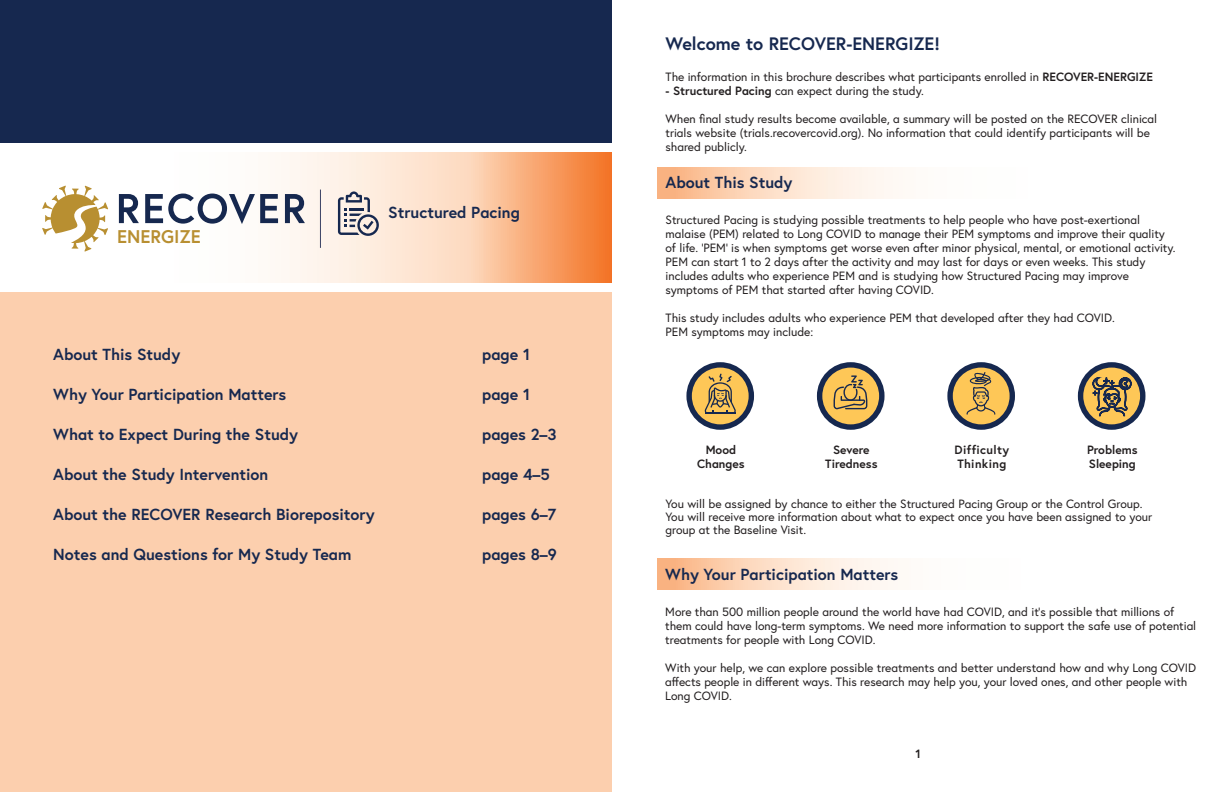
<style>
.page{position:relative;width:1224px;height:792px;background:#fff}
.page>*{position:absolute;margin:0;border:0;box-sizing:border-box;transform-origin:0 0}
.t1{font:700 18.4px "Europa";color:#b88f31}
.t2{font:700 18px "Europa";color:#16284f}
.t3{font:700 16px "Europa";color:#16284f}
.t4{font:12px/14px "Europa";color:#231f20}
.t5{font:700 12px/14px "Europa";color:#231f20;text-align:center}
.t6{font:700 12px/14px "Europa";letter-spacing:.03em;color:#231f20}
.s1{font-weight:700}
</style>
<div class="page">
<svg style="left:133px;top:152px;width:479px;height:130px"></svg>
<div style="left:0;top:292px;width:612px;height:500px;background:#fccfae"></div>
<div style="left:0;top:0;width:612px;height:143px;background:#16284f"></div>
<svg style="left:657px;top:168px;width:242px;height:31px;background:#fcdcc4"></svg>
<svg style="left:657px;top:559px;width:237px;height:31px;background:#fcdcc4"></svg>
<hr style="left:320px;top:190px;width:1px;height:58px;background:#3b4365">
<svg style="left:42px;top:186px;width:66px;height:66px"></svg>
<svg style="left:119px;top:194px;width:20px;height:29px"></svg>
<svg style="left:145px;top:194px;width:133px;height:30px"></svg>
<svg style="left:285px;top:194px;width:20px;height:29px"></svg>
<svg style="left:820px;top:365px;width:62px;height:62px;background:#d4aa55"></svg>
<div style="left:817px;top:362px;width:68px;height:68px;border:5px solid #16284f;border-radius:50%"></div>
<svg style="left:834px;top:375px;width:33px;height:34px"></svg>
<svg style="left:1081px;top:365px;width:62px;height:62px"></svg>
<div style="left:1078px;top:362px;width:67px;height:68px;border:5px solid #16284f;border-radius:50%"></div>
<svg style="left:950px;top:365px;width:62px;height:62px;background:#d3a955"></svg>
<div style="left:947px;top:362px;width:68px;height:68px;border:5px solid #16284f;border-radius:50%"></div>
<svg style="left:966px;top:372px;width:29px;height:43px"></svg>
<svg style="left:689px;top:365px;width:62px;height:62px;background:#d3a955"></svg>
<div style="left:686px;top:362px;width:68px;height:68px;border:5px solid #16284f;border-radius:50%"></div>
<svg style="left:338px;top:191px;width:41px;height:45px;background:#b3afb2"></svg>
<svg style="left:705px;top:374px;width:31px;height:40px"></svg>
<svg style="left:1092px;top:377px;width:40px;height:39px;background:#978053"></svg>
<h1 class="t1" style="left:117px;top:224px;width:85px">ENERGIZE</h1>
<h3 class="t3" style="left:388px;top:202px;width:133px">Structured Pacing</h3>
<p class="t3" style="left:53px;top:343px;width:129px">About This Study</p>
<p class="t3" style="left:482px;top:343px;width:49px">page 1</p>
<p class="t3" style="left:53px;top:383px;width:235px">Why Your Participation Matters</p>
<p class="t3" style="left:482px;top:383px;width:49px">page 1</p>
<p class="t3" style="left:53px;top:423px;width:246px">What to Expect During the Study</p>
<p class="t3" style="left:482px;top:423px;width:76px">pages 2–3</p>
<p class="t3" style="left:53px;top:463px;width:217px">About the Study Intervention</p>
<p class="t3" style="left:482px;top:463px;width:69px">page 4–5</p>
<p class="t3" style="left:53px;top:503px;width:323px">About the RECOVER Research Biorepository</p>
<p class="t3" style="left:482px;top:503px;width:75px">pages 6–7</p>
<p class="t3" style="left:53px;top:543px;width:300px">Notes and Questions for My Study Team</p>
<p class="t3" style="left:482px;top:543px;width:76px">pages 8–9</p>
<p class="t2" style="left:666px;top:31px;width:276px">Welcome to RECOVER-ENERGIZE!</p>
<p class="t4" style="left:666px;top:69px;width:489px">The information in this brochure describes what participants enrolled in <span class="s1">RECOVER-ENERGIZE</span></p>
<p class="t4" style="left:666px;top:83px;width:260px"><span class="s1">- Structured Pacing</span> can expect during the study.</p>
<p class="t4" style="left:666px;top:111px;width:493px">When final study results become available, a summary will be posted on the RECOVER clinical trials website (trials.recovercovid.org). No information that could identify participants will be shared publicly.</p>
<h2 class="t3" style="left:666px;top:172px;width:129px">About This Study</h2>
<p class="t4" style="left:666px;top:213px;width:512px">Structured Pacing is studying possible treatments to help people who have post-exertional malaise (PEM) related to Long COVID to manage their PEM symptoms and improve their quality of life. ‘PEM’ is when symptoms get worse even after minor physical, mental, or emotional activity.</p>
<p class="t4" style="left:666px;top:255px;width:481px">PEM can start 1 to 2 days after the activity and may last for days or even weeks. This study includes adults who experience PEM and is studying how Structured Pacing may improve symptoms of PEM that started after having COVID.</p>
<p class="t4" style="left:666px;top:311px;width:451px">This study includes adults who experience PEM that developed after they had COVID.<br>PEM symptoms may include:</p>
<p class="t5" style="left:697px;top:443px;width:49px">Mood<br>Changes</p>
<p class="t5" style="left:825px;top:443px;width:54px">Severe<br>Tiredness</p>
<p class="t6" style="left:955px;top:443px;width:56px">Difficulty<br>Thinking</p>
<p class="t5" style="left:1087px;top:443px;width:52px;text-align:left">Problems<br>Sleeping</p>
<p class="t4" style="left:665px;top:496px;width:479px">You will be assigned by chance to either the Structured Pacing Group or the Control Group.</p>
<p class="t4" style="left:665px;top:510px;width:488px;line-height:13px">You will receive more information about what to expect once you have been assigned to your group at the Baseline Visit.</p>
<h2 class="t3" style="left:665px;top:563px;width:235px">Why Your Participation Matters</h2>
<p class="t4" style="left:665px;top:604px;width:533px">More than 500 million people around the world have had COVID, and it’s possible that millions of them could have long-term symptoms. We need more information to support the safe use of potential treatments for people with Long COVID.</p>
<p class="t4" style="left:665px;top:660px;width:533px">With your help, we can explore possible treatments and better understand how and why Long COVID affects people in different ways. This research may help you, your loved ones, and other people with<br>Long COVID.</p>
<p class="t5" style="left:915px;top:747px;width:7px">1</p>
</div>
